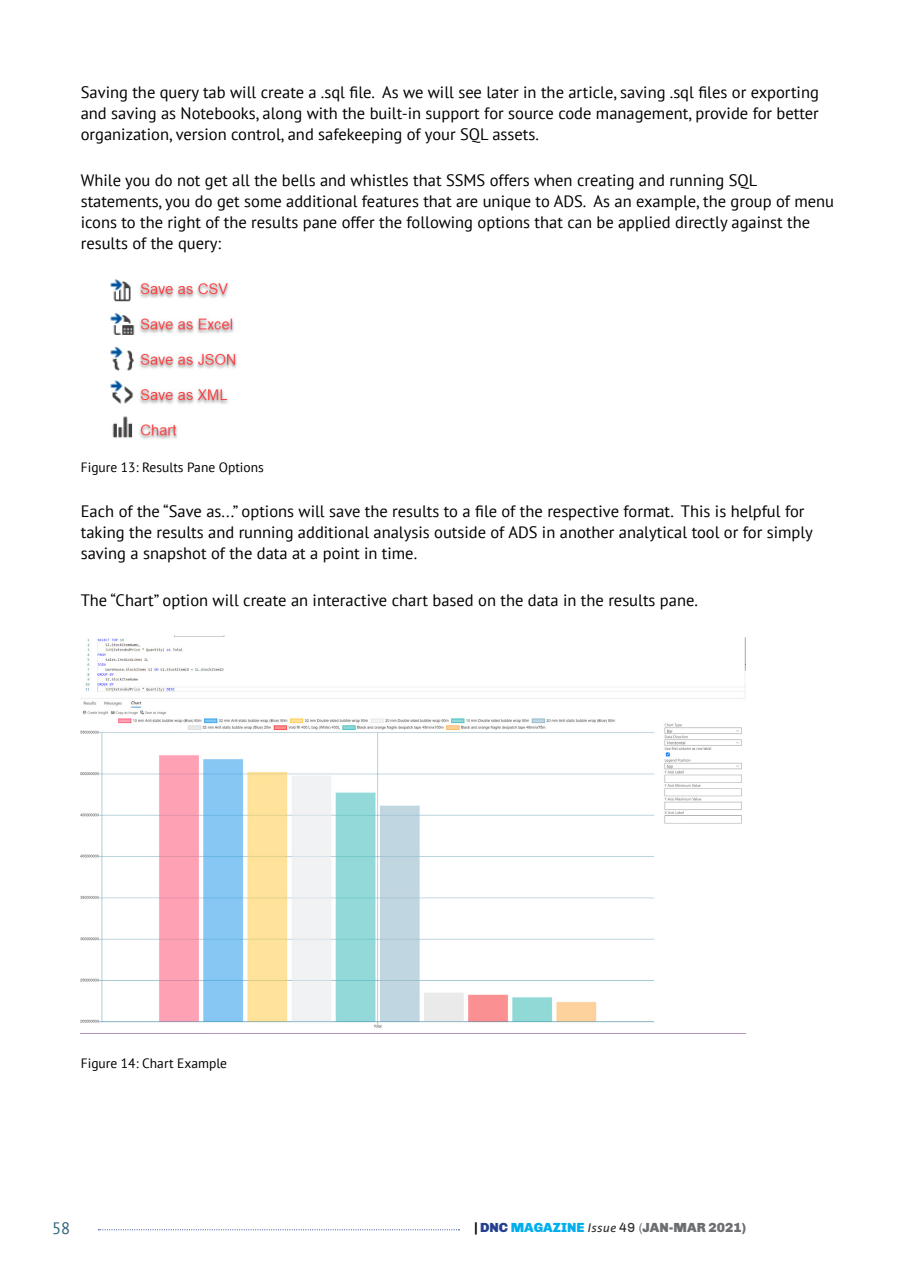
<style>
.page{position:relative;width:918px;height:1263px;background:#fff}
.page>*{position:absolute;margin:0;border:0;box-sizing:border-box;transform-origin:0 0}
.t1{font:16.5px/21px "PT Sans";color:#000}
.t2{font:16.5px "PT Sans";color:#2e6378}
.t3{font:13.5px "PT Sans";color:#000}
.t4{font:900 13.5px "Chivo";color:#6d6e71}
.s1{color:#000}
.s2{color:#25408f}
.s3{color:#00aeef}
.s4{font-family:"Aller";font-weight:400;font-style:italic;font-size:12px;color:#2e2e2f}
.s5{font-weight:400;color:#2e2e2f}
.s6{font-weight:400}
</style>
<div class="page">
<svg style="left:98px;top:1229px;width:361px;height:1px"></svg>
<img style="left:110px;top:279px;width:127px;height:160px">
<img style="left:81px;top:635px;width:665px;height:393px">
<p class="t1" style="left:81px;top:81px;width:740px;text-align:justify">Saving the query tab will create a .sql file. As we will see later in the article, saving .sql files or exporting and saving as Notebooks, along with the built-in support for source code management, provide for better organization, version control, and safekeeping of your SQL assets.</p>
<p class="t1" style="left:81px;top:169px;width:755px">While you do not get all the bells and whistles that SSMS offers when creating and running SQL statements, you do get some additional features that are unique to ADS. As an example, the group of menu icons to the right of the results pane offer the following options that can be applied directly against the results of the query:</p>
<p class="t3" style="left:81px;top:458px;width:185px">Figure 13: Results Pane Options</p>
<p class="t1" style="left:81px;top:500px;width:734px">Each of the “Save as...” options will save the results to a file of the respective format. This is helpful for taking the results and running additional analysis outside of ADS in another analytical tool or for simply saving a snapshot of the data at a point in time.</p>
<p class="t1" style="left:81px;top:589px;width:619px">The “Chart” option will create an interactive chart based on the data in the results pane.</p>
<p class="t3" style="left:81px;top:1054px;width:148px">Figure 14: Chart Example</p>
<p class="t2" style="left:52px;top:1217px;width:19px">58</p>
<p class="t4" style="left:474px;top:1219px;width:273px"><span class="s1">|</span> <span class="s2">DNC</span> <span class="s3">MAGAZINE</span> <span class="s4">Issue</span> <span class="s5">49</span> <span class="s6">(</span>JAN-MAR 2021)</p>
</div>
